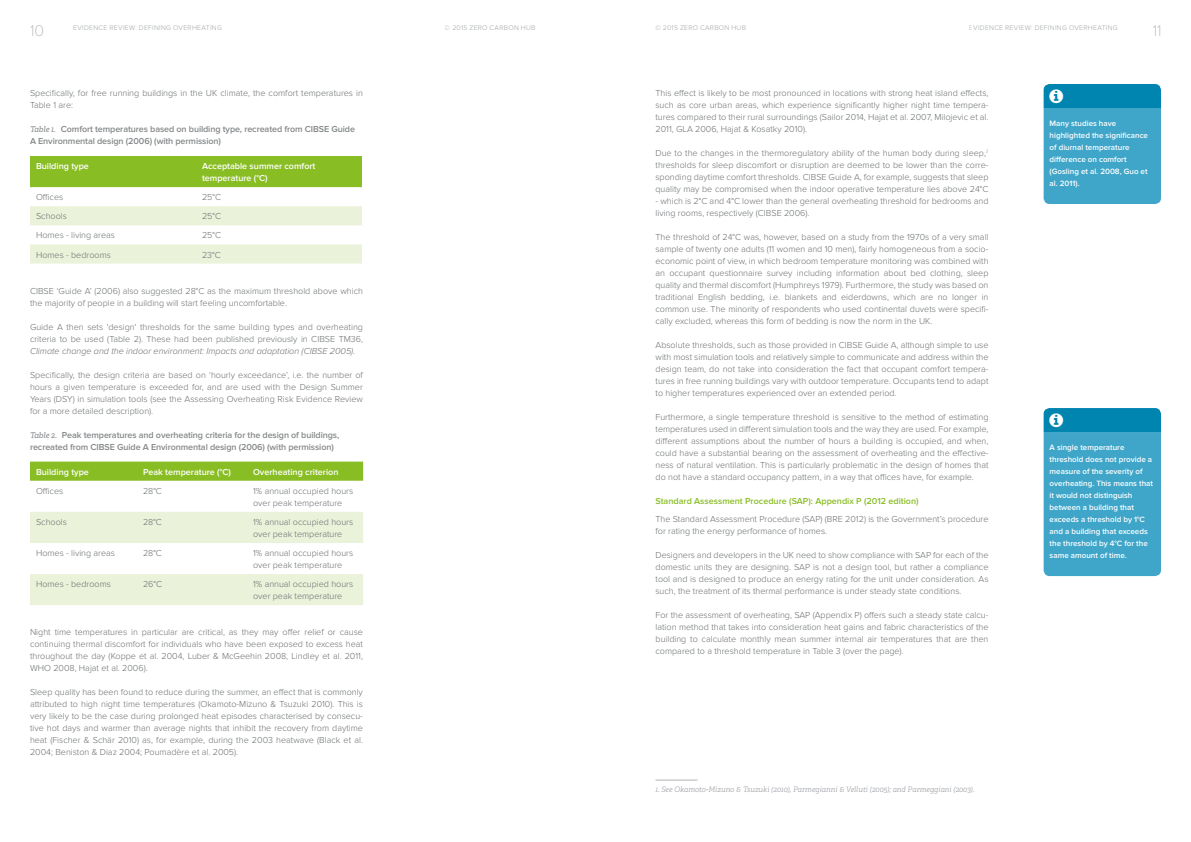
<style>
.page{position:relative;width:1191px;height:842px;background:#fff}
.page>*{position:absolute;margin:0;border:0;box-sizing:border-box;transform-origin:0 0}
.t1{font:100 16px "Proxima Nova T";color:#a0a3a5}
.t2{font:300 9px/12px "Proxima Nova";color:#696d6f;text-align:justify}
.t3{font:600 9px/12px "Proxima Nova";letter-spacing:-.01em;color:#848789}
.t4{font:600 9px/12px "Proxima Nova";color:#fff}
.t5{font:italic 300 9px "Proxima Nova";color:#696d6f}
.t6{font:600 9px "Proxima Nova";color:#89bd24}
.t7{font:600 8px/12px "Proxima Nova";color:#fff}
.t8{font:italic 300 7.5px "Adelle";color:#9c9fa4}
.t9{font:300 7px "Proxima Nova";letter-spacing:.04em;color:#a0a3a5}
.s1{font-family:"Adelle";font-weight:400;font-style:italic;font-size:8px}
</style>
<div class="page">
<hr style="left:655px;top:780px;width:42px;height:1px;background:#afb1b3">
<div style="left:30px;top:156px;width:332px;height:31px;background:#89bd24"></div>
<svg style="left:30px;top:206px;width:332px;height:58px"></svg>
<div style="left:30px;top:462px;width:333px;height:19px;background:#89bd24"></div>
<svg style="left:30px;top:512px;width:333px;height:93px"></svg>
<svg style="left:1043px;top:84px;width:118px;height:120px;background:#34a0c4"></svg>
<svg style="left:1043px;top:408px;width:118px;height:168px;background:#38a2c6"></svg>
<p class="t9" style="left:73px;top:23px;width:150px">EVIDENCE REVIEW: DEFINING OVERHEATING</p>
<p class="t9" style="left:445px;top:23px;width:92px">© 2015 ZERO CARBON HUB</p>
<p class="t9" style="left:655px;top:23px;width:92px">© 2015 ZERO CARBON HUB</p>
<p class="t9" style="left:969px;top:23px;width:150px">EVIDENCE REVIEW: DEFINING OVERHEATING</p>
<h1 class="t1" style="left:30px;top:22px;width:16px">10</h1>
<h1 class="t1" style="left:1152px;top:22px;width:10px">11</h1>
<p class="t2" style="left:30px;top:87px;width:334px">Specifically, for free running buildings in the UK climate, the comfort temperatures in<br>Table 1 are:</p>
<p class="t3" style="left:30px;top:123px;width:326px"><span class="s1">Table 1.</span> Comfort temperatures based on building type, recreated from CIBSE Guide<br>A Environmental design (2006) (with permission)</p>
<p class="t4" style="left:36px;top:160px;width:54px">Building type</p>
<p class="t4" style="left:202px;top:160px;width:115px">Acceptable summer comfort temperature (°C)</p>
<p class="t2" style="left:36px;top:191px;width:29px">Offices</p>
<p class="t2" style="left:202px;top:191px;width:21px">25°C</p>
<p class="t2" style="left:36px;top:210px;width:32px">Schools</p>
<p class="t2" style="left:202px;top:210px;width:21px">25°C</p>
<p class="t2" style="left:36px;top:230px;width:81px">Homes - living areas</p>
<p class="t2" style="left:202px;top:230px;width:21px">25°C</p>
<p class="t2" style="left:36px;top:249px;width:76px">Homes - bedrooms</p>
<p class="t2" style="left:202px;top:249px;width:20px">23°C</p>
<p class="t2" style="left:30px;top:285px;width:334px">CIBSE ‘Guide A’ (2006) also suggested 28°C as the maximum threshold above which the majority of people in a building will start feeling uncomfortable.</p>
<p class="t2" style="left:30px;top:321px;width:334px">Guide A then sets 'design' thresholds for the same building types and overheating criteria to be used (Table 2). These had been published previously in CIBSE TM36,</p>
<p class="t5" style="left:30px;top:346px;width:327px">Climate change and the indoor environment: Impacts and adaptation (CIBSE 2005).</p>
<p class="t2" style="left:30px;top:369px;width:334px">Specifically, the design criteria are based on ‘hourly exceedance’, i.e. the number of hours a given temperature is exceeded for, and are used with the Design Summer Years (DSY) in simulation tools (see the Assessing Overheating Risk Evidence Review for a more detailed description).</p>
<p class="t3" style="left:30px;top:429px;width:311px"><span class="s1">Table 2.</span> Peak temperatures and overheating criteria for the design of buildings, recreated from CIBSE Guide A Environmental design (2006) (with permission)</p>
<p class="t4" style="left:36px;top:466px;width:54px">Building type</p>
<p class="t4" style="left:143px;top:466px;width:90px">Peak temperature (°C)</p>
<p class="t4" style="left:253px;top:466px;width:87px">Overheating criterion</p>
<p class="t2" style="left:36px;top:485px;width:29px">Offices</p>
<p class="t2" style="left:143px;top:485px;width:20px">28°C</p>
<p class="t2" style="left:253px;top:485px;width:102px">1% annual occupied hours over peak temperature</p>
<p class="t2" style="left:36px;top:516px;width:32px">Schools</p>
<p class="t2" style="left:143px;top:516px;width:20px">28°C</p>
<p class="t2" style="left:253px;top:516px;width:102px">1% annual occupied hours over peak temperature</p>
<p class="t2" style="left:36px;top:547px;width:81px">Homes - living areas</p>
<p class="t2" style="left:143px;top:547px;width:20px">28°C</p>
<p class="t2" style="left:253px;top:547px;width:102px">1% annual occupied hours over peak temperature</p>
<p class="t2" style="left:36px;top:578px;width:76px">Homes - bedrooms</p>
<p class="t2" style="left:143px;top:578px;width:21px">26°C</p>
<p class="t2" style="left:253px;top:578px;width:102px">1% annual occupied hours over peak temperature</p>
<p class="t2" style="left:30px;top:626px;width:334px">Night time temperatures in particular are critical, as they may offer relief or cause continuing thermal discomfort for individuals who have been exposed to excess heat throughout the day (Koppe et al. 2004, Luber &amp; McGeehin 2008, Lindley et al. 2011, WHO 2008, Hajat et al. 2006).</p>
<p class="t2" style="left:30px;top:686px;width:334px">Sleep quality has been found to reduce during the summer, an effect that is commonly attributed to high night time temperatures (Okamoto-Mizuno &amp; Tsuzuki 2010). This is very likely to be the case during prolonged heat episodes characterised by consecu&shy;tive hot days and warmer than average nights that inhibit the recovery from daytime heat (Fischer &amp; Schär 2010) as, for example, during the 2003 heatwave (Black et al.<br>2004; Beniston &amp; Diaz 2004; Poumadère et al. 2005).</p>
<p class="t2" style="left:655px;top:87px;width:334px">This effect is likely to be most pronounced in locations with strong heat island effects, such as core urban areas, which experience significantly higher night time tempera&shy;tures compared to their rural surroundings (Sailor 2014, Hajat et al. 2007, Milojevic et al.<br>2011, GLA 2006, Hajat &amp; Kosatky 2010).</p>
<p class="t2" style="left:655px;top:147px;width:334px">Due to the changes in the thermoregulatory ability of the human body during sleep,<sup>1 </sup>thresholds for sleep discomfort or disruption are deemed to be lower than the corre&shy;sponding daytime comfort thresholds. CIBSE Guide A, for example, suggests that sleep quality may be compromised when the indoor operative temperature lies above 24°C</p>
<p class="t2" style="left:655px;top:195px;width:334px">- which is 2°C and 4°C lower than the general overheating threshold for bedrooms and living rooms, respectively (CIBSE 2006).</p>
<p class="t2" style="left:655px;top:231px;width:334px">The threshold of 24°C was, however, based on a study from the 1970s of a very small sample of twenty one adults (11 women and 10 men), fairly homogeneous from a socio&shy;economic point of view, in which bedroom temperature monitoring was combined with an occupant questionnaire survey including information about bed clothing, sleep quality and thermal discomfort (Humphreys 1979). Furthermore, the study was based on traditional English bedding, i.e. blankets and eiderdowns, which are no longer in common use. The minority of respondents who used continental duvets were specifi&shy;cally excluded, whereas this form of bedding is now the norm in the UK.</p>
<p class="t2" style="left:655px;top:339px;width:334px">Absolute thresholds, such as those provided in CIBSE Guide A, although simple to use with most simulation tools and relatively simple to communicate and address within the design team, do not take into consideration the fact that occupant comfort tempera&shy;tures in free running buildings vary with outdoor temperature. Occupants tend to adapt to higher temperatures experienced over an extended period.</p>
<p class="t2" style="left:655px;top:411px;width:334px">Furthermore, a single temperature threshold is sensitive to the method of estimating temperatures used in different simulation tools and the way they are used. For example, different assumptions about the number of hours a building is occupied, and when, could have a substantial bearing on the assessment of overheating and the effective&shy;ness of natural ventilation. This is particularly problematic in the design of homes that do not have a standard occupancy pattern, in a way that offices have, for example.</p>
<p class="t6" style="left:655px;top:496px;width:265px">Standard Assessment Procedure (SAP): Appendix P (2012 edition)</p>
<p class="t2" style="left:655px;top:513px;width:334px">The Standard Assessment Procedure (SAP) (BRE 2012) is the Government’s procedure for rating the energy performance of homes.</p>
<p class="t2" style="left:655px;top:549px;width:334px">Designers and developers in the UK need to show compliance with SAP for each of the domestic units they are designing. SAP is not a design tool, but rather a compliance tool and is designed to produce an energy rating for the unit under consideration. As such, the treatment of its thermal performance is under steady state conditions.</p>
<p class="t2" style="left:655px;top:609px;width:334px">For the assessment of overheating, SAP (Appendix P) offers such a steady state calcu&shy;lation method that takes into consideration heat gains and fabric characteristics of the building to calculate monthly mean summer internal air temperatures that are then compared to a threshold temperature in Table 3 (over the page).</p>
<p class="t8" style="left:655px;top:785px;width:320px">1. See Okamoto-Mizuno &amp; Tsuzuki (2010), Parmegianni &amp; Velluti (2005); and Parmeggiani (2003).</p>
<p class="t7" style="left:1049px;top:117px;width:100px">Many studies have highlighted the significance of diurnal temperature difference on comfort (Gosling et al. 2008, Guo et al. 2011).</p>
<p class="t7" style="left:1049px;top:441px;width:105px">A single temperature threshold does not provide a measure of the severity of overheating. This means that it would not distinguish between a building that exceeds a threshold by 1°C and a building that exceeds the threshold by 4°C for the same amount of time.</p>
</div>
